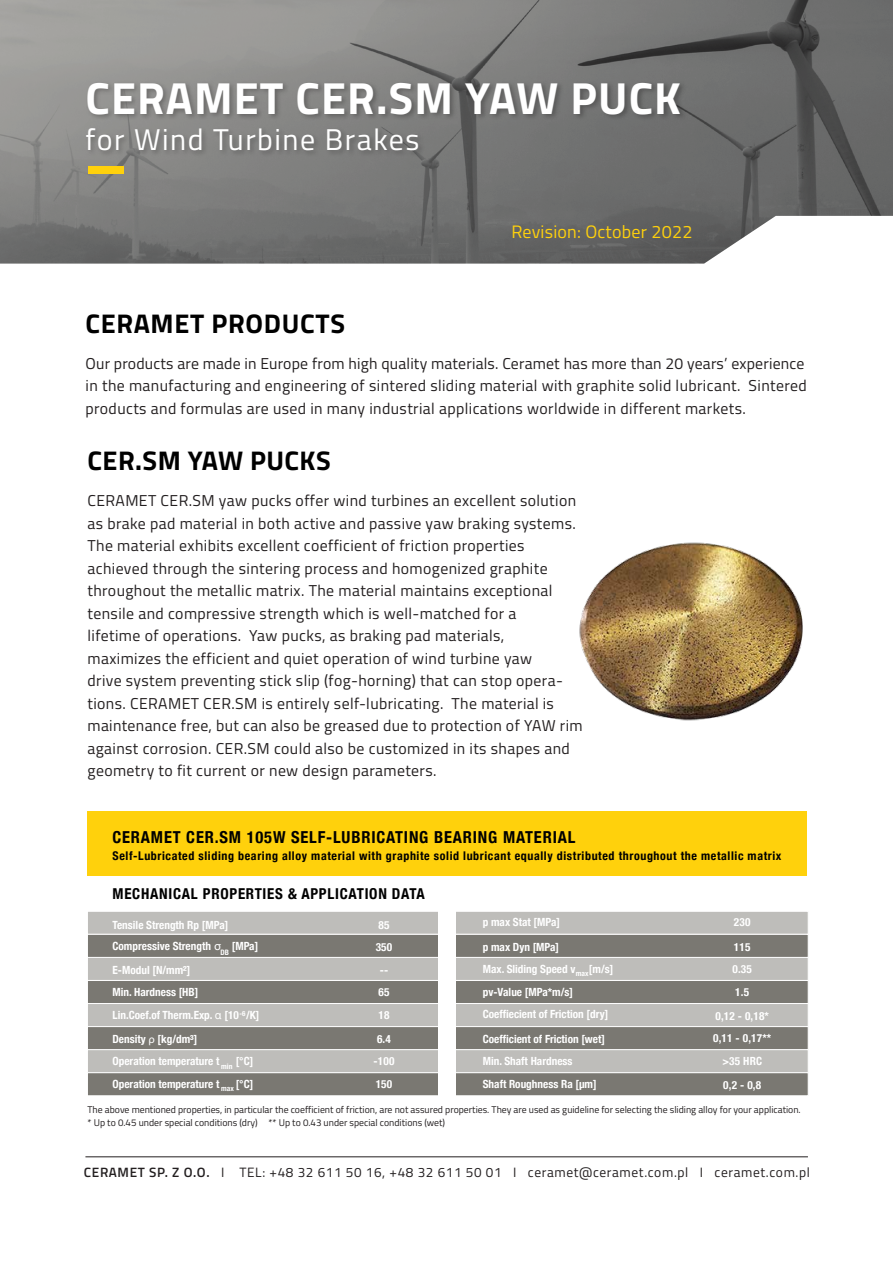
<style>
.page{position:relative;width:893px;height:1263px;background:#fff}
.page>*{position:absolute;margin:0;border:0;box-sizing:border-box;transform-origin:0 0}
.t1{font:700 45px "Titillium Web";letter-spacing:.025em;color:#fff}
.t2{font:30px "Titillium Web";letter-spacing:.05em;color:#fff}
.t3{font:700 27px "Titillium Web";letter-spacing:.025em;color:#000}
.t4{font:18px "Titillium Web";letter-spacing:.01em;color:#ffd10c}
.t5{font:700 condensed 16.5px "Helvetica Neue";letter-spacing:.05em;color:#000}
.t6{font:15.75px/22.5px "Titillium Web";letter-spacing:.025em;color:#231f20}
.t7{font:700 condensed 15px "Helvetica Neue";letter-spacing:.05em;color:#000}
.t8{font:13.5px "Titillium Web";letter-spacing:.045em;color:#231f20}
.t9{font:700 condensed 12px "Helvetica Neue";letter-spacing:.05em;color:#000}
.t10{font:700 condensed 11.25px/22.6px "Helvetica Neue";color:#fff}
.t11{font:9.75px/13.5px "Titillium Web";color:#231f20}
.t12{font:700 condensed 7.5px "Helvetica Neue";color:#fff}
.t13{font:700 condensed 7.05px "Helvetica Neue";color:#fff}
.s1{font-family:"Helvetica";font-weight:400;font-stretch:normal}
.s2{font-family:"Myriad Pro";font-weight:400;font-stretch:normal}
.s3{font-weight:600}
</style>
<div class="page">
<img style="left:579px;top:542px;width:224px;height:179px">
<div style="left:87px;top:911px;width:721px;height:24px;background:#bebdba;border:1px solid #fff"></div>
<div style="left:87px;top:934px;width:721px;height:24px;background:#7a7872;border:1px solid #fff"></div>
<div style="left:87px;top:957px;width:721px;height:24px;background:#bebdba;border:1px solid #fff"></div>
<div style="left:87px;top:980px;width:721px;height:24px;background:#7a7872;border:1px solid #fff"></div>
<div style="left:87px;top:1003px;width:721px;height:24px;background:#bebdba;border:1px solid #fff"></div>
<div style="left:87px;top:1026px;width:721px;height:24px;background:#7a7872;border:1px solid #fff"></div>
<div style="left:87px;top:1049px;width:721px;height:24px;background:#bebdba;border:1px solid #fff"></div>
<div style="left:87px;top:1072px;width:721px;height:24px;background:#7a7872;border:1px solid #fff"></div>
<div style="left:88px;top:811px;width:719px;height:65px;background:#ffd10c"></div>
<svg style="left:0;top:0;width:893px;height:264px;background:#7d7d7c"></svg>
<img style="left:81px;top:71px;width:610px;height:96px">
<div style="left:89px;top:166px;width:35px;height:7px;background:#ffd10c"></div>
<div style="left:438px;top:885px;width:17px;height:217px;background:#fff"></div>
<hr style="left:85px;top:1156px;width:723px;height:1px;background:#231f20">
<h1 class="t1" style="left:86px;top:63px;width:597px">CERAMET CER.SM YAW PUCK</h1>
<h2 class="t2" style="left:86px;top:117px;width:335px">for Wind Turbine Brakes</h2>
<p class="t4" style="left:511px;top:219px;width:182px">Revision: October 2022</p>
<h3 class="t3" style="left:86px;top:303px;width:261px">CERAMET PRODUCTS</h3>
<p class="t6" style="left:86px;top:351px;width:723px">Our products are made in Europe from high quality materials. Ceramet has more than 20 years’ experience in the manufacturing and engineering of sintered sliding material with graphite solid lubricant. Sintered products and formulas are used in many industrial applications worldwide in different markets.</p>
<h3 class="t3" style="left:88px;top:440px;width:245px">CER.SM YAW PUCKS</h3>
<p class="t6" style="left:88px;top:489px;width:497px">CERAMET CER.SM yaw pucks offer wind turbines an excellent solution as brake pad material in both active and passive yaw braking systems.<br>The material exhibits excellent coefficient of friction properties achieved through the sintering process and homogenized graphite throughout the metallic matrix. The material maintains exceptional tensile and compressive strength which is well-matched for a<br>lifetime of operations. Yaw pucks, as braking pad materials,<br>maximizes the efficient and quiet operation of wind turbine yaw<br>drive system preventing stick slip (fog-horning) that can stop opera&shy;tions. CERAMET CER.SM is entirely self-lubricating. The material is maintenance free, but can also be greased due to protection of YAW rim against corrosion. CER.SM could also be customized in its shapes and geometry to fit current or new design parameters.</p>
<p class="t5" style="left:113px;top:824px;width:464px">CERAMET CER.SM 105W SELF-LUBRICATING BEARING MATERIAL</p>
<p class="t9" style="left:113px;top:846px;width:670px">Self-Lubricated sliding bearing alloy material with graphite solid lubricant equally distributed throughout the metallic matrix</p>
<p class="t7" style="left:113px;top:882px;width:314px">MECHANICAL PROPERTIES &amp; APPLICATION DATA</p>
<p class="t10" style="left:113px;top:912px;width:117px">Tensile Strength Rp [MPa]</p>
<p class="t10" style="left:378px;top:912px;width:12px">85</p>
<p class="t10" style="left:113px;top:934px;width:147px">Compressive Strength <span class="s1">σ</span> [MPa]</p>
<p class="t10" style="left:376px;top:935px;width:18px">350</p>
<p class="t10" style="left:113px;top:958px;width:79px">E-Modul [N/mm²]</p>
<p class="t10" style="left:113px;top:1003px;width:148px">Lin.Coef.of Therm.Exp. <span class="s1">α</span> [10 /K]</p>
<p class="t12" style="left:221px;top:946px;width:10px">DB</p>
<p class="t10" style="left:380px;top:958px;width:10px">--</p>
<p class="t10" style="left:113px;top:980px;width:87px">Min. Hardness [HB]</p>
<p class="t10" style="left:113px;top:1027px;width:108px">Density <span class="s2">ρ</span> [kg/dm³]<br>Operation temperature t</p>
<p class="t10" style="left:378px;top:980px;width:12px">65<br>18</p>
<p class="t10" style="left:374px;top:1027px;width:22px;text-align:center">6.4 -100<br>150</p>
<p class="t13" style="left:239px;top:1008px;width:7px">-6</p>
<p class="t10" style="left:236px;top:1049px;width:19px">[°C]</p>
<p class="t12" style="left:221px;top:1060px;width:13px">min</p>
<p class="t12" style="left:221px;top:1082px;width:14px">max</p>
<p class="t10" style="left:113px;top:1072px;width:108px">Operation temperature t</p>
<p class="t10" style="left:236px;top:1072px;width:19px">[°C]</p>
<p class="t10" style="left:483px;top:909px;width:79px;line-height:24.3px">p max Stat [MPa] p max Dyn [MPa]</p>
<p class="t10" style="left:483px;top:957px;width:132px">Max. Sliding Speed v [m/s]</p>
<p class="t10" style="left:483px;top:1002px;width:127px">Coeffiecient of Friction [dry]</p>
<p class="t12" style="left:576px;top:967px;width:14px">max</p>
<p class="t10" style="left:483px;top:979px;width:92px">pv-Value [MPa*m/s]</p>
<p class="t10" style="left:483px;top:1026px;width:124px">Coefficient of Friction [wet]<br>Min. Shaft Hardness<br>Shaft Roughness Ra [µm]</p>
<p class="t10" style="left:734px;top:909px;width:18px;line-height:24.3px">230<br>115</p>
<p class="t10" style="left:732px;top:957px;width:21px">0.35<br>1.5</p>
<p class="t10" style="left:713px;top:1004px;width:60px;text-align:center">0,12 - 0,18*<br>0,11 - 0,17** &gt;35 HRC</p>
<p class="t10" style="left:723px;top:1073px;width:39px">0,2 - 0,8</p>
<p class="t11" style="left:88px;top:1102px;width:715px">The above mentioned properties, in particular the coefficient of friction, are not assured properties. They are used as guideline for selecting the sliding alloy for your application. * Up to 0.45 under special conditions (dry) ** Up to 0.43 under special conditions (wet)</p>
<p class="t8" style="left:84px;top:1162px;width:728px"><span class="s3">CERAMET SP. Z O.O.</span> I TEL: +48 32 611 50 16, +48 32 611 50 01 I ceramet@ceramet.com.pl I ceramet.com.pl</p>
</div>
